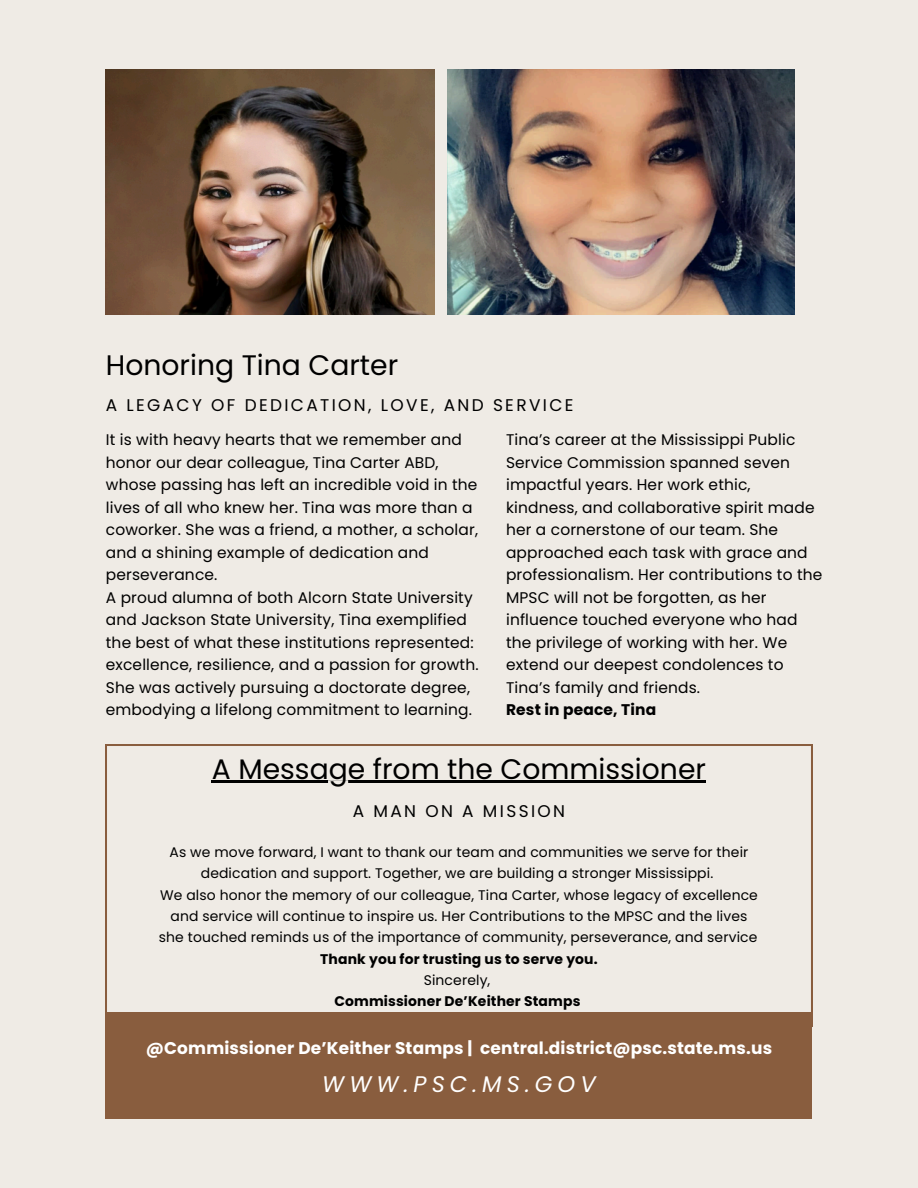
<style>
.page{position:relative;width:918px;height:1188px;background:#efebe5}
.page>*{position:absolute;margin:0;border:0;box-sizing:border-box;transform-origin:0 0}
.t1{font:28.2px "Poppins";color:#000}
.t2{font:italic 22.5px "Poppins";letter-spacing:.225em;color:#fff}
.t3{font:700 16.95px "Poppins";letter-spacing:.01em;color:#fff}
.t4{font:16.95px "Poppins";letter-spacing:.14em;color:#000}
.t5{font:15.45px/22.5px "Poppins";letter-spacing:.01em;color:#000}
.t6{font:13.95px/21.3px "Poppins";letter-spacing:.01em;color:#000;text-align:center}
.t7{font:700 13.95px "Poppins";letter-spacing:.01em;color:#000}
.s1{font-weight:700}
</style>
<div class="page">
<svg style="left:106px;top:745px;width:706px;height:268px"></svg>
<div style="left:106px;top:1013px;width:706px;height:106px;background:#895d3e"></div>
<hr style="left:212px;top:781px;width:494px;height:2px;background:#000">
<img style="left:447px;top:69px;width:348px;height:245px">
<img style="left:106px;top:70px;width:328px;height:244px">
<p class="t1" style="left:106px;top:345px;width:294px">Honoring Tina Carter</p>
<p class="t4" style="left:106px;top:393px;width:469px">A LEGACY OF DEDICATION, LOVE, AND SERVICE</p>
<h3 class="t5" style="left:106px;top:429px;width:374px">It is with heavy hearts that we remember and honor our dear colleague, Tina Carter ABD, whose passing has left an incredible void in the lives of all who knew her. Tina was more than a coworker. She was a friend, a mother, a scholar, and a shining example of dedication and perseverance.<br>A proud alumna of both Alcorn State University and Jackson State University, Tina exemplified the best of what these institutions represented: excellence, resilience, and a passion for growth.<br>She was actively pursuing a doctorate degree, embodying a lifelong commitment to learning.</h3>
<p class="t5" style="left:506px;top:429px;width:318px">Tina’s career at the Mississippi Public Service Commission spanned seven impactful years. Her work ethic, kindness, and collaborative spirit made her a cornerstone of our team. She approached each task with grace and professionalism. Her contributions to the MPSC will not be forgotten, as her influence touched everyone who had the privilege of working with her. We extend our deepest condolences to Tina’s family and friends.<br><span class="s1">Rest in peace, Tina</span></p>
<h1 class="t1" style="left:212px;top:749px;width:496px">A Message from the Commissioner</h1>
<h5 class="t4" style="left:353px;top:799px;width:214px">A MAN ON A MISSION</h5>
<p class="t6" style="left:170px;top:841px;width:580px">As we move forward, I want to thank our team and communities we serve for their dedication and support. Together, we are building a stronger Mississippi.</p>
<p class="t6" style="left:159px;top:884px;width:601px">We also honor the memory of our colleague, Tina Carter, whose legacy of excellence and service will continue to inspire us. Her Contributions to the MPSC and the lives she touched reminds us of the importance of community, perseverance, and service</p>
<h1 class="t7" style="left:320px;top:949px;width:279px">Thank you for trusting us to serve you.</h1>
<h3 class="t6" style="left:424px;top:969px;width:68px">Sincerely,</h3>
<h5 class="t7" style="left:334px;top:992px;width:248px">Commissioner De’Keither Stamps</h5>
<p class="t3" style="left:146px;top:1036px;width:628px">@Commissioner De’Keither Stamps | central.district@psc.state.ms.us</p>
<p class="t2" style="left:322px;top:1068px;width:275px">WWW.PSC.MS.GOV</p>
</div>
